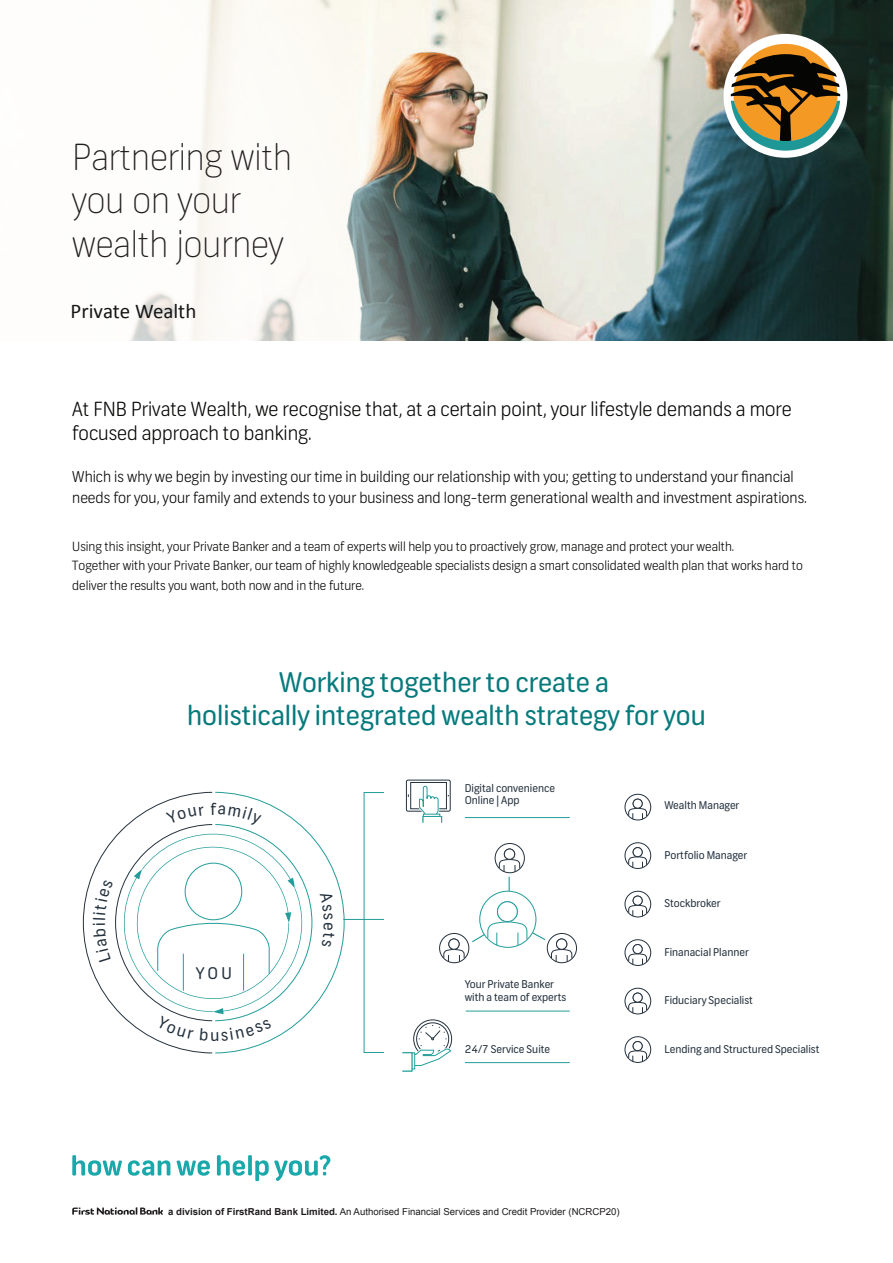
<style>
.page{position:relative;width:893px;height:1263px;background:#fff}
.page>*{position:absolute;margin:0;border:0;box-sizing:border-box;transform-origin:0 0}
.t1{font:100 36px/43.2px "FNB Sans";color:#231f20}
.t2{font:27px/32.4px "FNB Sans";color:#077a7c;text-align:center}
.t3{font:21px "Calibri";color:#161616}
.t4{font:300 19.5px/23.4px "FNB Sans";color:#050504}
.t5{font:16.2px "FNB Sans";color:#25323e}
.t6{font:300 15px/21px "FNB Sans";color:#050504}
.t7{font:300 12.75px/19.5px "FNB Sans";color:#050504}
.t8{font:10.8px/12.9px "FNB Sans";color:#25323e}
.t9{font:9.6px "Arial";color:#1f1c1e}
.s1{font-weight:700}
</style>
<div class="page">
<svg style="left:130px;top:0;width:763px;height:341px"></svg>
<div style="left:723px;top:34px;width:124px;height:124px;background:#fff;border-radius:50%"></div>
<svg style="left:731px;top:44px;width:109px;height:107px"></svg>
<svg style="left:72px;top:1155px;width:258px;height:26px"></svg>
<svg style="left:72px;top:1207px;width:91px;height:8px"></svg>
<svg style="left:406px;top:780px;width:45px;height:32px"></svg>
<svg style="left:408px;top:782px;width:41px;height:35px"></svg>
<hr style="left:423px;top:814px;width:17px;height:3px;background:#fff">
<div style="left:423px;top:816px;width:19px;height:7px;background:#fff;border:1px solid #239d9a"></div>
<svg style="left:412px;top:1019px;width:41px;height:51px"></svg>
<hr style="left:509px;top:877px;width:1px;height:47px;background:#239d9a">
<hr style="left:343px;top:919px;width:41px;height:1px;background:#239d9a">
<hr style="left:465px;top:817px;width:105px;height:1px;background:#239d9a">
<hr style="left:466px;top:1011px;width:104px;height:1px;background:#239d9a">
<div style="left:480px;top:891px;width:56px;height:56px;background:#fff;border-radius:50%"></div>
<div style="left:497px;top:901px;width:21px;height:21px;border:1px solid #239d9a;border-radius:50%"></div>
<div style="left:547px;top:933px;width:30px;height:30px;border:1px solid #25323e;border-radius:50%"></div>
<svg style="left:472px;top:919px;width:101px;height:43px"></svg>
<svg style="left:440px;top:933px;width:29px;height:30px"></svg>
<div style="left:439px;top:933px;width:30px;height:30px;border:1px solid #25323e;border-radius:50%"></div>
<svg style="left:449px;top:939px;width:10px;height:10px"></svg>
<div style="left:448px;top:938px;width:12px;height:12px;border:1px solid #25323e;border-radius:50%"></div>
<svg style="left:443px;top:948px;width:22px;height:14px"></svg>
<svg style="left:495px;top:843px;width:29px;height:30px"></svg>
<div style="left:495px;top:843px;width:30px;height:30px;border:1px solid #25323e;border-radius:50%"></div>
<div style="left:504px;top:849px;width:11px;height:10px;background:#fff;border-radius:50%"></div>
<div style="left:504px;top:848px;width:11px;height:12px;border:1px solid #25323e;border-radius:50%"></div>
<svg style="left:498px;top:858px;width:22px;height:14px"></svg>
<svg style="left:625px;top:794px;width:26px;height:26px"></svg>
<div style="left:625px;top:794px;width:26px;height:26px;border:1px solid #25323e;border-radius:50%"></div>
<div style="left:633px;top:799px;width:9px;height:9px;background:#fff;border-radius:50%"></div>
<div style="left:633px;top:799px;width:10px;height:10px;border:1px solid #25323e;border-radius:50%"></div>
<svg style="left:628px;top:807px;width:19px;height:12px"></svg>
<svg style="left:625px;top:843px;width:26px;height:25px"></svg>
<div style="left:625px;top:842px;width:26px;height:27px;border:1px solid #25323e;border-radius:50%"></div>
<div style="left:633px;top:847px;width:9px;height:10px;background:#fff;border-radius:50%"></div>
<div style="left:633px;top:847px;width:10px;height:10px;border:1px solid #25323e;border-radius:50%"></div>
<svg style="left:628px;top:855px;width:19px;height:13px"></svg>
<svg style="left:625px;top:891px;width:26px;height:26px"></svg>
<div style="left:625px;top:891px;width:26px;height:26px;border:1px solid #25323e;border-radius:50%"></div>
<div style="left:633px;top:896px;width:9px;height:9px;background:#fff;border-radius:50%"></div>
<div style="left:633px;top:896px;width:10px;height:9px;border:1px solid #25323e;border-radius:50%"></div>
<svg style="left:628px;top:904px;width:19px;height:12px"></svg>
<svg style="left:625px;top:940px;width:26px;height:25px"></svg>
<div style="left:625px;top:939px;width:26px;height:27px;border:1px solid #25323e;border-radius:50%"></div>
<div style="left:633px;top:944px;width:9px;height:10px;background:#fff;border-radius:50%"></div>
<div style="left:633px;top:944px;width:10px;height:10px;border:1px solid #25323e;border-radius:50%"></div>
<svg style="left:628px;top:952px;width:19px;height:13px"></svg>
<svg style="left:625px;top:988px;width:26px;height:26px"></svg>
<div style="left:625px;top:988px;width:26px;height:26px;border:1px solid #25323e;border-radius:50%"></div>
<div style="left:633px;top:993px;width:9px;height:9px;background:#fff;border-radius:50%"></div>
<div style="left:633px;top:992px;width:10px;height:10px;border:1px solid #25323e;border-radius:50%"></div>
<svg style="left:628px;top:1001px;width:19px;height:12px"></svg>
<svg style="left:625px;top:1037px;width:26px;height:25px"></svg>
<div style="left:625px;top:1036px;width:26px;height:27px;border:1px solid #25323e;border-radius:50%"></div>
<div style="left:633px;top:1041px;width:9px;height:9px;background:#fff;border-radius:50%"></div>
<div style="left:633px;top:1041px;width:10px;height:10px;border:1px solid #25323e;border-radius:50%"></div>
<svg style="left:628px;top:1049px;width:19px;height:12px"></svg>
<hr style="left:465px;top:1062px;width:105px;height:1px;background:#239d9a">
<svg style="left:83px;top:791px;width:262px;height:263px"></svg>
<h1 class="t1" style="left:72px;top:136px;width:221px">Partnering with you on your wealth journey</h1>
<h3 class="t3" style="left:71px;top:298px;width:127px">Private Wealth</h3>
<h3 class="t4" style="left:72px;top:398px;width:721px">At FNB Private Wealth, we recognise that, at a certain point, your lifestyle demands a more focused approach to banking.</h3>
<p class="t6" style="left:72px;top:466px;width:736px">Which is why we begin by investing our time in building our relationship with you; getting to understand your financial needs for you, your family and extends to your business and long-term generational wealth and investment aspirations.</p>
<p class="t7" style="left:72px;top:536px;width:732px">Using this insight, your Private Banker and a team of experts will help you to proactively grow, manage and protect your wealth.<br>Together with your Private Banker, our team of highly knowledgeable specialists design a smart consolidated wealth plan that works hard to deliver the results you want, both now and in the future.</p>
<h2 class="t2" style="left:187px;top:667px;width:520px">Working together to create a<br>holistically integrated wealth strategy for you</h2>
<p class="t5" style="left:196px;top:963px;width:38px">YOU</p>
<p class="t8" style="left:465px;top:781px;width:92px">Digital convenience<br>Online | App</p>
<p class="t8" style="left:465px;top:978px;width:103px">Your Private Banker with a team of experts</p>
<p class="t8" style="left:465px;top:1043px;width:87px">24/7 Service Suite</p>
<p class="t8" style="left:664px;top:798px;width:76px">Wealth Manager</p>
<p class="t8" style="left:664px;top:848px;width:84px">Portfolio Manager</p>
<p class="t8" style="left:664px;top:897px;width:58px">Stockbroker</p>
<p class="t8" style="left:664px;top:945px;width:86px">Finanacial Planner</p>
<p class="t8" style="left:664px;top:994px;width:90px">Fiduciary Specialist</p>
<p class="t8" style="left:664px;top:1042px;width:157px">Lending and Structured Specialist</p>
<p class="t9" style="left:168px;top:1205px;width:453px"><span class="s1">a division of FirstRand Bank Limited.</span> An Authorised Financial Services and Credit Provider (NCRCP20)</p>
</div>
